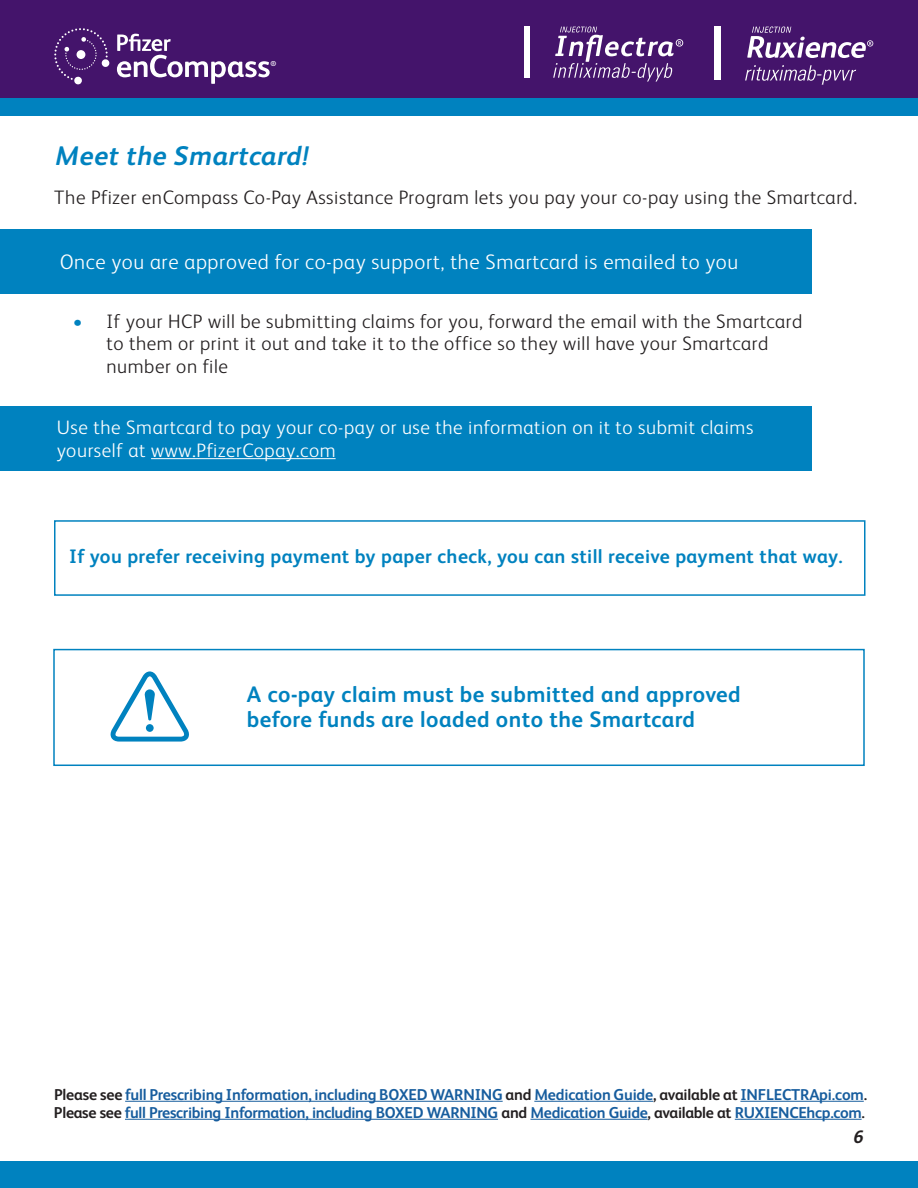
<style>
.page{position:relative;width:918px;height:1188px;background:#fff}
.page>*{position:absolute;margin:0;border:0;box-sizing:border-box;transform-origin:0 0}
.Subhead{font:italic 700 27px "FS Albert";letter-spacing:.02em;color:#0082bf}
.Subhead-2{font:700 22.5px/25.5px "FS Albert";letter-spacing:.02em;color:#0082bf}
.Body_Copy_Subhead_10_12{font:300 21px "FS Albert";letter-spacing:.03em;color:#fff}
.Body_Copy_Subhead_10_12-2{font:300 19.5px/22.5px "FS Albert";letter-spacing:.03em;color:#231f20}
.Body_Copy_Subhead_10_12-3{font:300 19.5px/22.5px "FS Albert";letter-spacing:.03em;color:#fff}
.Subhead-3{font:700 19.5px "FS Albert";letter-spacing:.02em;color:#0082bf}
.t1{font:italic 700 18px "FS Albert";color:#231f20}
.t2{font:700 15.75px/18px "FS Albert";letter-spacing:-.02em;color:#175d9e}
.t3{font:700 7.05px "FS Albert";color:#fff}
.s1{color:#0082bf}
.s2{color:#231f20}
</style>
<div class="page">
<div style="left:0;top:0;width:918px;height:115px;background:#44146b"></div>
<div style="left:0;top:98px;width:918px;height:17px;background:#0082bf"></div>
<svg style="left:117px;top:34px;width:153px;height:50px"></svg>
<svg style="left:54px;top:28px;width:55px;height:56px"></svg>
<div style="left:77px;top:50px;width:8px;height:9px;background:#fff;border-radius:50%"></div>
<div style="left:524px;top:26px;width:6px;height:52px;background:#fff"></div>
<svg style="left:553px;top:27px;width:130px;height:55px"></svg>
<div style="left:0;top:1162px;width:918px;height:26px;background:#0082bf"></div>
<div style="left:714px;top:26px;width:7px;height:54px;background:#fff"></div>
<svg style="left:745px;top:65px;width:111px;height:19px"></svg>
<svg style="left:747px;top:27px;width:126px;height:31px"></svg>
<hr style="left:125px;top:1101px;width:378px;height:1px;background:#175d9e">
<hr style="left:534px;top:1101px;width:119px;height:1px;background:#175d9e">
<hr style="left:740px;top:1101px;width:124px;height:1px;background:#175d9e">
<hr style="left:125px;top:1119px;width:373px;height:1px;background:#175d9e">
<hr style="left:530px;top:1119px;width:118px;height:1px;background:#175d9e">
<hr style="left:735px;top:1119px;width:127px;height:1px;background:#175d9e">
<div style="left:0;top:229px;width:811px;height:65px;background:#0082bf"></div>
<div style="left:0;top:406px;width:811px;height:65px;background:#0082bf"></div>
<hr style="left:151px;top:458px;width:185px;height:1px;background:#fff">
<div style="left:53px;top:649px;width:812px;height:117px;border:2px solid #0082bf"></div>
<div style="left:54px;top:520px;width:812px;height:76px;border:2px solid #0082bf"></div>
<svg style="left:110px;top:671px;width:79px;height:71px"></svg>
<div style="left:146px;top:724px;width:8px;height:8px;background:#0082bf;border-radius:50%"></div>
<p class="t3" style="left:271px;top:59px;width:7px">®</p>
<p class="Subhead" style="left:56px;top:140px;width:254px">Meet the Smartcard!</p>
<p class="Body_Copy_Subhead_10_12-2" style="left:54px;top:186px;width:804px">The Pfizer enCompass Co-Pay Assistance Program lets you pay your co-pay using the Smartcard.</p>
<p class="Body_Copy_Subhead_10_12" style="left:60px;top:250px;width:680px">Once you are approved for co-pay support, the Smartcard is emailed to you</p>
<p class="Body_Copy_Subhead_10_12-2" style="left:106px;top:310px;width:697px;text-indent:-34px"><span class="s1">•</span> If your HCP will be submitting claims for you, forward the email with the Smartcard to them or print it out and take it to the office so they will have your Smartcard number on file</p>
<p class="Body_Copy_Subhead_10_12-3" style="left:57px;top:416px;width:698px">Use the Smartcard to pay your co-pay or use the information on it to submit claims yourself at www.PfizerCopay.com</p>
<p class="Subhead-3" style="left:69px;top:545px;width:775px">If you prefer receiving payment by paper check, you can still receive payment that way.</p>
<p class="Subhead-2" style="left:247px;top:681px;width:495px">A co-pay claim must be submitted and approved before funds are loaded onto the Smartcard</p>
<p class="t2" style="left:54px;top:1085px;width:815px"><span class="s2">Please see</span> full Prescribing Information, including BOXED WARNING <span class="s2">and</span> Medication Guide<span class="s2">, available at</span> INFLECTRApi.com<span class="s2">.<br>Please see</span> full Prescribing Information, including BOXED WARNING <span class="s2">and</span> Medication Guide<span class="s2">, available at</span> RUXIENCEhcp.com<span class="s2">.</span></p>
<p class="t1" style="left:854px;top:1126px;width:12px">6</p>
</div>
